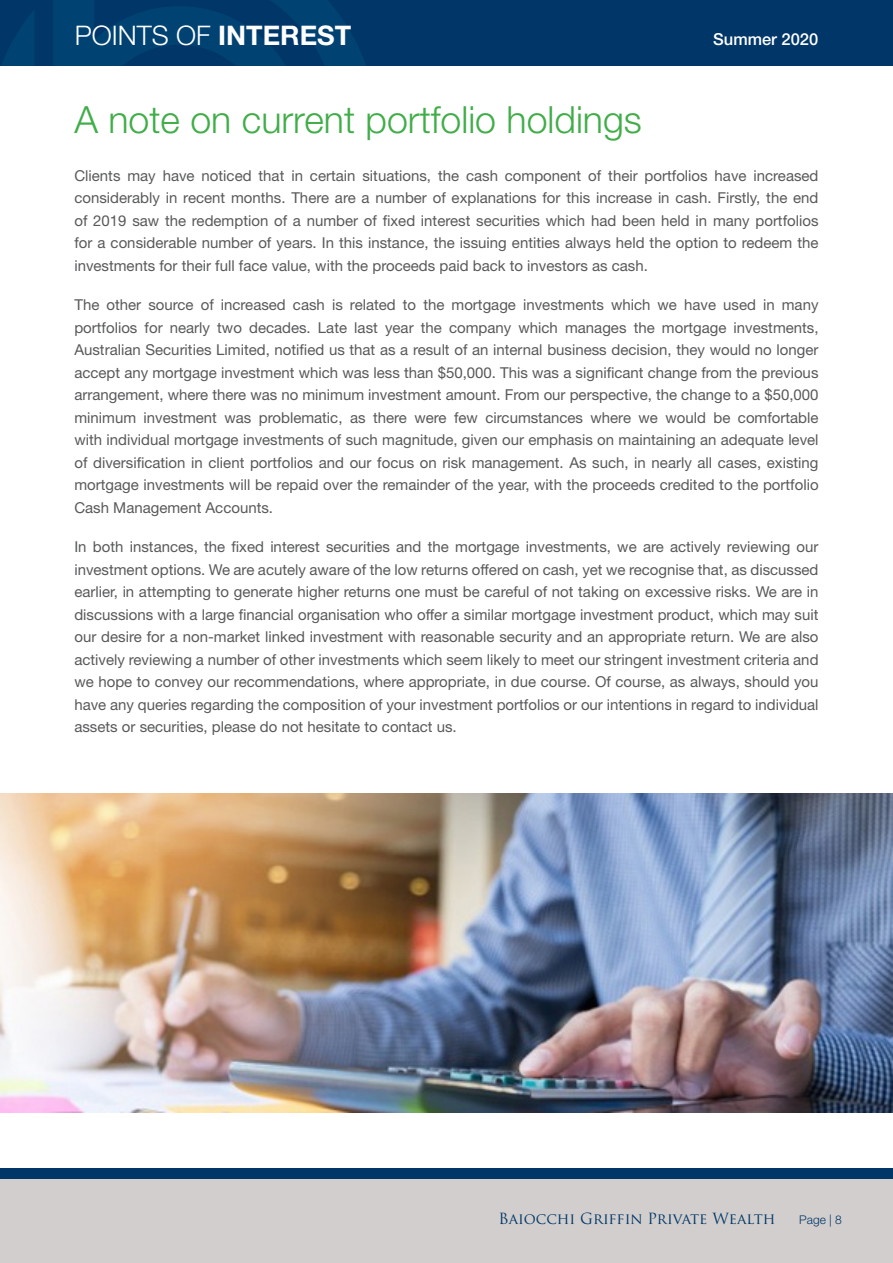
<style>
.page{position:relative;width:893px;height:1263px;background:#fff}
.page>*{position:absolute;margin:0;border:0;box-sizing:border-box;transform-origin:0 0}
.t1{font:300 37.5px "Helvetica Neue";color:#41ad49}
.t2{font:300 27px "Helvetica Neue";color:#fff}
.t3{font:500 16.5px "Helvetica Neue";color:#fff}
.t4{font:15px/22.5px "Helvetica Neue";color:#58595b;text-align:justify}
.t5{font:15px "Trajan Pro";color:#003768}
.t6{font:300 12px "Helvetica Neue";color:#003768}
.s1{font-weight:700}
</style>
<div class="page">
<div style="left:0;top:0;width:893px;height:66px;background:#003768"></div>
<svg style="left:2px;top:0;width:364px;height:66px"></svg>
<div style="left:0;top:1171px;width:893px;height:92px;background:#d2cecd"></div>
<div style="left:0;top:1168px;width:893px;height:10px;background:#003768"></div>
<img style="left:0;top:793px;width:893px;height:319px">
<h2 class="t2" style="left:75px;top:13px;width:278px">POINTS OF <span class="s1">INTEREST</span></h2>
<p class="t3" style="left:713px;top:26px;width:107px">Summer 2020</p>
<p class="t3" style="left:738px;top:26px;width:105px">SPRING 2019</p>
<h1 class="t1" style="left:74px;top:89px;width:569px">A note on current portfolio holdings</h1>
<p class="t4" style="left:74px;top:165px;width:746px">Clients may have noticed that in certain situations, the cash component of their portfolios have increased considerably in recent months. There are a number of explanations for this increase in cash. Firstly, the end of 2019 saw the redemption of a number of fixed interest securities which had been held in many portfolios for a considerable number of years. In this instance, the issuing entities always held the option to redeem the investments for their full face value, with the proceeds paid back to investors as cash.</p>
<p class="t4" style="left:74px;top:295px;width:746px">The other source of increased cash is related to the mortgage investments which we have used in many portfolios for nearly two decades. Late last year the company which manages the mortgage investments, Australian Securities Limited, notified us that as a result of an internal business decision, they would no longer accept any mortgage investment which was less than $50,000. This was a significant change from the previous arrangement, where there was no minimum investment amount. From our perspective, the change to a $50,000 minimum investment was problematic, as there were few circumstances where we would be comfortable with individual mortgage investments of such magnitude, given our emphasis on maintaining an adequate level of diversification in client portfolios and our focus on risk management. As such, in nearly all cases, existing mortgage investments will be repaid over the remainder of the year, with the proceeds credited to the portfolio Cash Management Accounts.</p>
<p class="t4" style="left:74px;top:537px;width:746px">In both instances, the fixed interest securities and the mortgage investments, we are actively reviewing our investment options. We are acutely aware of the low returns offered on cash, yet we recognise that, as discussed earlier, in attempting to generate higher returns one must be careful of not taking on excessive risks. We are in discussions with a large financial organisation who offer a similar mortgage investment product, which may suit our desire for a non-market linked investment with reasonable security and an appropriate return. We are also actively reviewing a number of other investments which seem likely to meet our stringent investment criteria and we hope to convey our recommendations, where appropriate, in due course. Of course, as always, should you have any queries regarding the composition of your investment portfolios or our intentions in regard to individual assets or securities, please do not hesitate to contact us.</p>
<p class="t5" style="left:498px;top:1209px;width:278px">Baiocchi Griffin Private Wealth</p>
<p class="t6" style="left:799px;top:1210px;width:44px">Page | 8</p>
</div>
